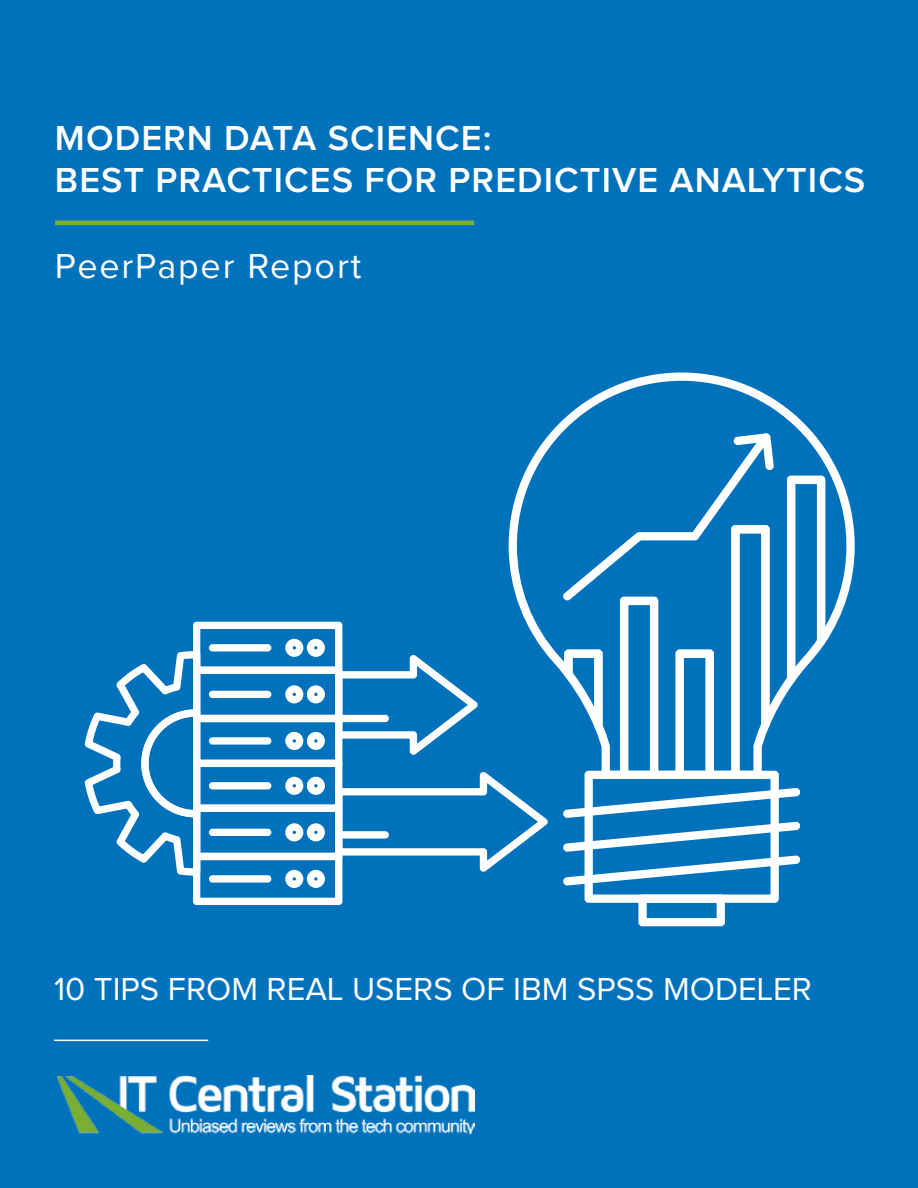
<style>
.page{position:relative;width:918px;height:1188px;background:#0072bc}
.page>*{position:absolute;margin:0;border:0;box-sizing:border-box;transform-origin:0 0}
.t1{font:600 36px/42px "Proxima Nova";letter-spacing:.03em;color:#fff}
.t2{font:36px "Proxima Nova";letter-spacing:.05em;color:#fff}
.t3{font:33px "Proxima Nova";color:#fff}
</style>
<div class="page">
<hr style="left:55px;top:221px;width:419px;height:4px;background:#7baf34">
<img style="left:57px;top:1075px;width:417px;height:59px">
<hr style="left:54px;top:1040px;width:154px;height:1px;background:#fff">
<svg style="left:508px;top:372px;width:347px;height:297px"></svg>
<svg style="left:559px;top:429px;width:268px;height:498px"></svg>
<svg style="left:84px;top:620px;width:467px;height:285px"></svg>
<div style="left:335px;top:831px;width:54px;height:8px;border:4px solid #fff;border-radius:2px"></div>
<div style="left:335px;top:715px;width:54px;height:7px;border:4px solid #fff;border-radius:2px"></div>
<p class="t1" style="left:55px;top:119px;width:812px">MODERN DATA SCIENCE:<br>BEST PRACTICES FOR PREDICTIVE ANALYTICS</p>
<p class="t2" style="left:55px;top:249px;width:308px">PeerPaper Report</p>
<p class="t3" style="left:54px;top:974px;width:760px">10 TIPS FROM REAL USERS OF IBM SPSS MODELER</p>
</div>
